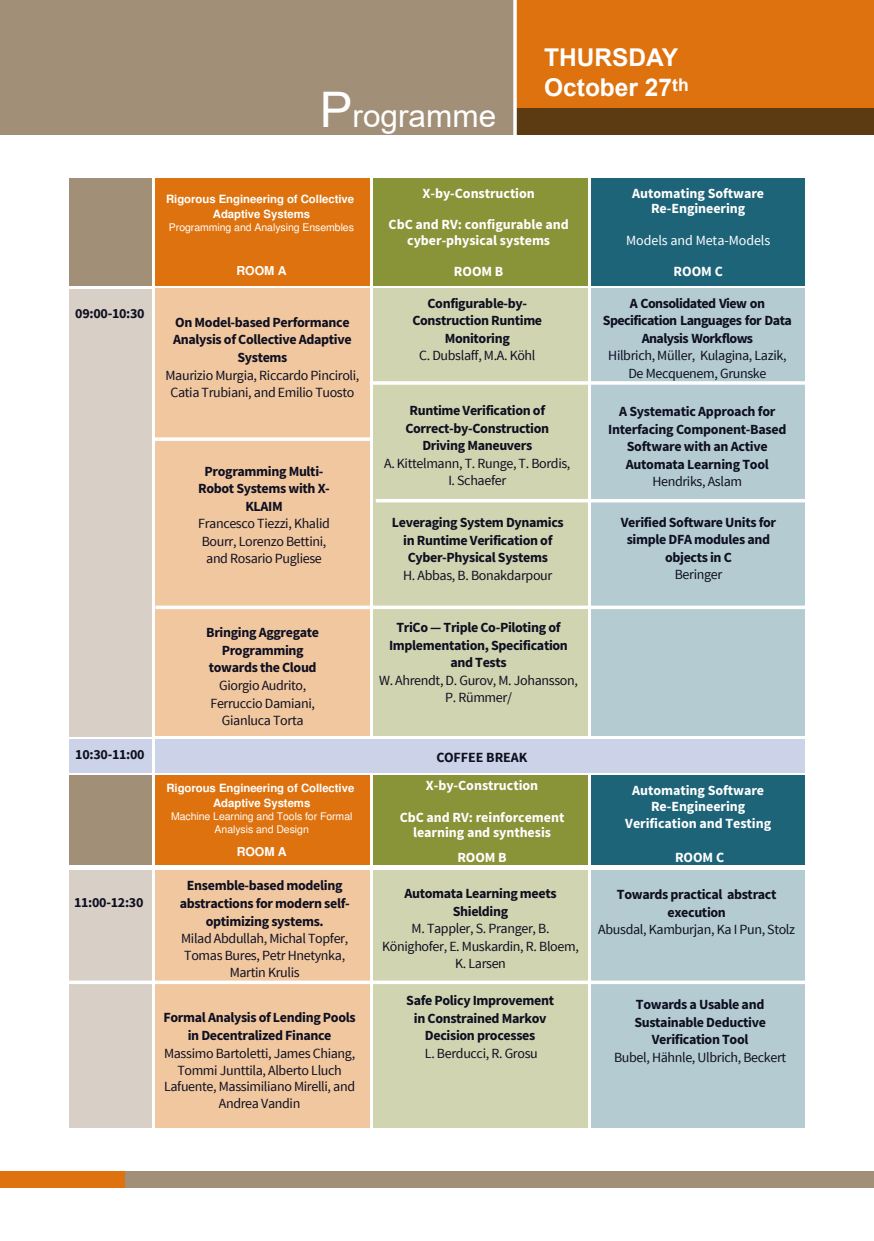
<style>
.page{position:relative;width:874px;height:1241px;background:#fff}
.page>*{position:absolute;margin:0;border:0;box-sizing:border-box;transform-origin:0 0}
.t1{font:31.5px "Arial";color:#fff}
.t2{font:700 24.5px/29.4px "Arial";color:#fff}
.t3{font:700 14px/17.5px "Source Sans Pro";letter-spacing:-.025em;color:#0e0f20;text-align:center}
.t4{font:14px/17.5px "Source Sans Pro";letter-spacing:-.025em;color:#0e0f20;text-align:center}
.t5{font:700 14px/15.8px "Source Sans Pro";letter-spacing:-.005em;color:#fff;text-align:center}
.t6{font:14px "Source Sans Pro";letter-spacing:-.005em;color:#fff}
.t7{font:700 14px "Source Sans Pro";letter-spacing:-.005em;color:#0e0f20}
.t8{font:700 12.25px "Free Sans";letter-spacing:-.005em;color:#fff}
.t9{font:700 11.38px/14.9px "Free Sans";letter-spacing:-.005em;color:#fff;text-align:center}
.t10{font:10.5px/12.6px "Free Sans";letter-spacing:-.005em;color:#fff;text-align:center}
.s1{font-size:49px}
</style>
<div class="page">
<div style="left:0;top:1171px;width:873px;height:17px;background:#a28f78"></div>
<div style="left:0;top:1171px;width:124px;height:17px;background:#de720e"></div>
<div style="left:0;top:0;width:546px;height:135px;background:#a28f78"></div>
<div style="left:516px;top:0;width:357px;height:108px;background:#de720e"></div>
<div style="left:516px;top:108px;width:357px;height:27px;background:#5c3b13"></div>
<div style="left:69px;top:178px;width:83px;height:108px;background:#a28f78"></div>
<div style="left:155px;top:178px;width:214px;height:108px;background:#de720e"></div>
<div style="left:373px;top:178px;width:214px;height:108px;background:#899338"></div>
<div style="left:69px;top:289px;width:83px;height:447px;background:#d8d0c6"></div>
<div style="left:590px;top:178px;width:214px;height:108px;background:#1e6479"></div>
<div style="left:155px;top:288px;width:214px;height:448px;background:#f1c79f"></div>
<div style="left:373px;top:288px;width:214px;height:448px;background:#d0d4b0"></div>
<div style="left:590px;top:288px;width:214px;height:448px;background:#b4cbd2"></div>
<div style="left:69px;top:739px;width:83px;height:33px;background:#ccd3e8"></div>
<hr style="left:369px;top:381px;width:438px;height:3px;background:#fff">
<hr style="left:375px;top:499px;width:453px;height:3px;background:#fff">
<div style="left:155px;top:739px;width:649px;height:33px;background:#ccd3e8"></div>
<svg style="left:155px;top:605px;width:650px;height:4px;background:#f8f7f3"></svg>
<div style="left:69px;top:870px;width:83px;height:257px;background:#d8d0c6"></div>
<div style="left:155px;top:775px;width:214px;height:90px;background:#de720e"></div>
<div style="left:373px;top:775px;width:214px;height:90px;background:#899338"></div>
<div style="left:590px;top:775px;width:214px;height:90px;background:#1e6479"></div>
<div style="left:155px;top:870px;width:214px;height:257px;background:#f1c79f"></div>
<div style="left:373px;top:870px;width:214px;height:257px;background:#d0d4b0"></div>
<div style="left:590px;top:870px;width:214px;height:257px;background:#b4cbd2"></div>
<hr style="left:58px;top:980px;width:769px;height:3px;background:#fff">
<div style="left:69px;top:775px;width:83px;height:90px;background:#a28f78"></div>
<hr style="left:513px;top:0;width:3px;height:137px;background:#fff">
<hr style="left:152px;top:438px;width:219px;height:2px;background:#fff">
<p class="t3" style="left:75px;top:305px;width:71px">09:00-10:30</p>
<h1 class="t1" style="left:320px;top:94px;width:178px"><span class="s1">P</span>rogramme</h1>
<h2 class="t2" style="left:544px;top:43px;width:146px">THURSDAY<br>October 27<sup>th</sup></h2>
<p class="t9" style="left:166px;top:192px;width:189px">Rigorous Engineering of Collective<br>Adaptive Systems</p>
<p class="t10" style="left:169px;top:221px;width:186px">Programming and Analysing Ensembles</p>
<p class="t8" style="left:236px;top:262px;width:52px">ROOM A</p>
<p class="t3" style="left:173px;top:313px;width:180px">On Model-based Performance<br>Analysis of Collective Adaptive<br>Systems</p>
<p class="t4" style="left:165px;top:366px;width:195px">Maurizio Murgia, Riccardo Pinciroli,<br>Catia Trubiani, and Emilio Tuosto</p>
<p class="t3" style="left:198px;top:462px;width:133px">Programming Multi-<br>Robot Systems with X-<br>KLAIM</p>
<p class="t4" style="left:198px;top:515px;width:133px">Francesco Tiezzi, Khalid<br>Bourr, Lorenzo Bettini, and Rosario Pugliese</p>
<p class="t3" style="left:206px;top:623px;width:114px">Bringing Aggregate<br>Programming towards the Cloud</p>
<p class="t4" style="left:210px;top:676px;width:106px">Giorgio Audrito,<br>Ferruccio Damiani,<br>Gianluca Torta</p>
<p class="t5" style="left:422px;top:185px;width:114px">X-by-Construction</p>
<p class="t5" style="left:388px;top:216px;width:181px">CbC and RV: configurable and cyber-physical systems</p>
<p class="t5" style="left:454px;top:263px;width:51px">ROOM B</p>
<p class="t3" style="left:412px;top:294px;width:131px">Configurable-by-<br>Construction Runtime<br>Monitoring</p>
<p class="t4" style="left:419px;top:347px;width:118px">C. Dubslaff, M.A. Köhl</p>
<p class="t3" style="left:405px;top:401px;width:145px">Runtime Verification of<br>Correct-by-Construction<br>Driving Maneuvers</p>
<p class="t4" style="left:384px;top:454px;width:188px">A. Kittelmann, T. Runge, T. Bordis,<br>I. Schaefer</p>
<p class="t3" style="left:391px;top:513px;width:173px">Leveraging System Dynamics in Runtime Verification of<br>Cyber-Physical Systems</p>
<p class="t4" style="left:403px;top:566px;width:151px">H. Abbas, B. Bonakdarpour</p>
<p class="t3" style="left:389px;top:618px;width:180px">TriCo — Triple Co-Piloting of<br>Implementation, Specification and Tests</p>
<p class="t4" style="left:379px;top:671px;width:200px">W. Ahrendt, D. Gurov, M. Johansson,<br>P. Rümmer/</p>
<p class="t5" style="left:632px;top:185px;width:133px">Automating Software<br>Re-Engineering</p>
<p class="t6" style="left:625px;top:231px;width:146px">Models and Meta-Models</p>
<p class="t5" style="left:673px;top:264px;width:51px">ROOM C</p>
<p class="t3" style="left:602px;top:294px;width:190px">A Consolidated View on<br>Specification Languages for Data<br>Analysis Workflows</p>
<p class="t4" style="left:608px;top:347px;width:180px">Hilbrich, Müller, Kulagina, Lazik,<br>De Mecquenem, Grunske</p>
<p class="t3" style="left:607px;top:402px;width:180px">A Systematic Approach for<br>Interfacing Component-Based<br>Software with an Active<br>Automata Learning Tool</p>
<p class="t4" style="left:652px;top:473px;width:91px">Hendriks, Aslam</p>
<p class="t3" style="left:620px;top:513px;width:157px">Verified Software Units for simple DFA modules and objects in C</p>
<p class="t4" style="left:674px;top:566px;width:49px">Beringer</p>
<p class="t3" style="left:75px;top:746px;width:71px">10:30-11:00</p>
<p class="t7" style="left:436px;top:748px;width:92px">COFFEE BREAK</p>
<p class="t3" style="left:74px;top:893px;width:71px">11:00-12:30</p>
<p class="t9" style="left:166px;top:781px;width:189px">Rigorous Engineering of Collective<br>Adaptive Systems</p>
<p class="t10" style="left:171px;top:810px;width:183px">Machine Learning and Tools for Formal<br>Analysis and Design</p>
<p class="t8" style="left:236px;top:842px;width:52px">ROOM A</p>
<p class="t3" style="left:180px;top:876px;width:171px">Ensemble-based modeling abstractions for modern self&shy;optimizing systems.</p>
<p class="t4" style="left:181px;top:930px;width:168px;line-height:16.8px">Milad Abdullah, Michal Topfer,<br>Tomas Bures, Petr Hnetynka,<br>Martin Krulis</p>
<p class="t3" style="left:163px;top:1008px;width:193px">Formal Analysis of Lending Pools in Decentralized Finance</p>
<p class="t4" style="left:164px;top:1044px;width:192px;line-height:16.8px">Massimo Bartoletti, James Chiang,<br>Tommi Junttila, Alberto Lluch<br>Lafuente, Massimiliano Mirelli, and<br>Andrea Vandin</p>
<p class="t5" style="left:425px;top:777px;width:114px">X-by-Construction</p>
<p class="t5" style="left:399px;top:808px;width:166px">CbC and RV: reinforcement learning and synthesis</p>
<p class="t5" style="left:457px;top:848px;width:51px">ROOM B</p>
<p class="t3" style="left:404px;top:884px;width:153px">Automata Learning meets<br>Shielding</p>
<p class="t4" style="left:382px;top:919px;width:198px">M. Tappler, S. Pranger, B.<br>Könighofer, E. Muskardin, R. Bloem,<br>K. Larsen</p>
<p class="t3" style="left:406px;top:991px;width:149px">Safe Policy Improvement in Constrained Markov<br>Decision processes</p>
<p class="t4" style="left:425px;top:1044px;width:114px">L. Berducci, R. Grosu</p>
<p class="t5" style="left:625px;top:781px;width:147px;line-height:16.8px">Automating Software<br>Re-Engineering<br>Verification and Testing</p>
<p class="t5" style="left:674px;top:849px;width:51px">ROOM C</p>
<p class="t3" style="left:616px;top:885px;width:161px">Towards practical abstract execution</p>
<p class="t4" style="left:598px;top:921px;width:198px">Abusdal, Kamburjan, Ka I Pun, Stolz</p>
<p class="t3" style="left:634px;top:995px;width:133px">Towards a Usable and<br>Sustainable Deductive<br>Verification Tool</p>
<p class="t4" style="left:613px;top:1048px;width:174px">Bubel, Hähnle, Ulbrich, Beckert</p>
</div>
